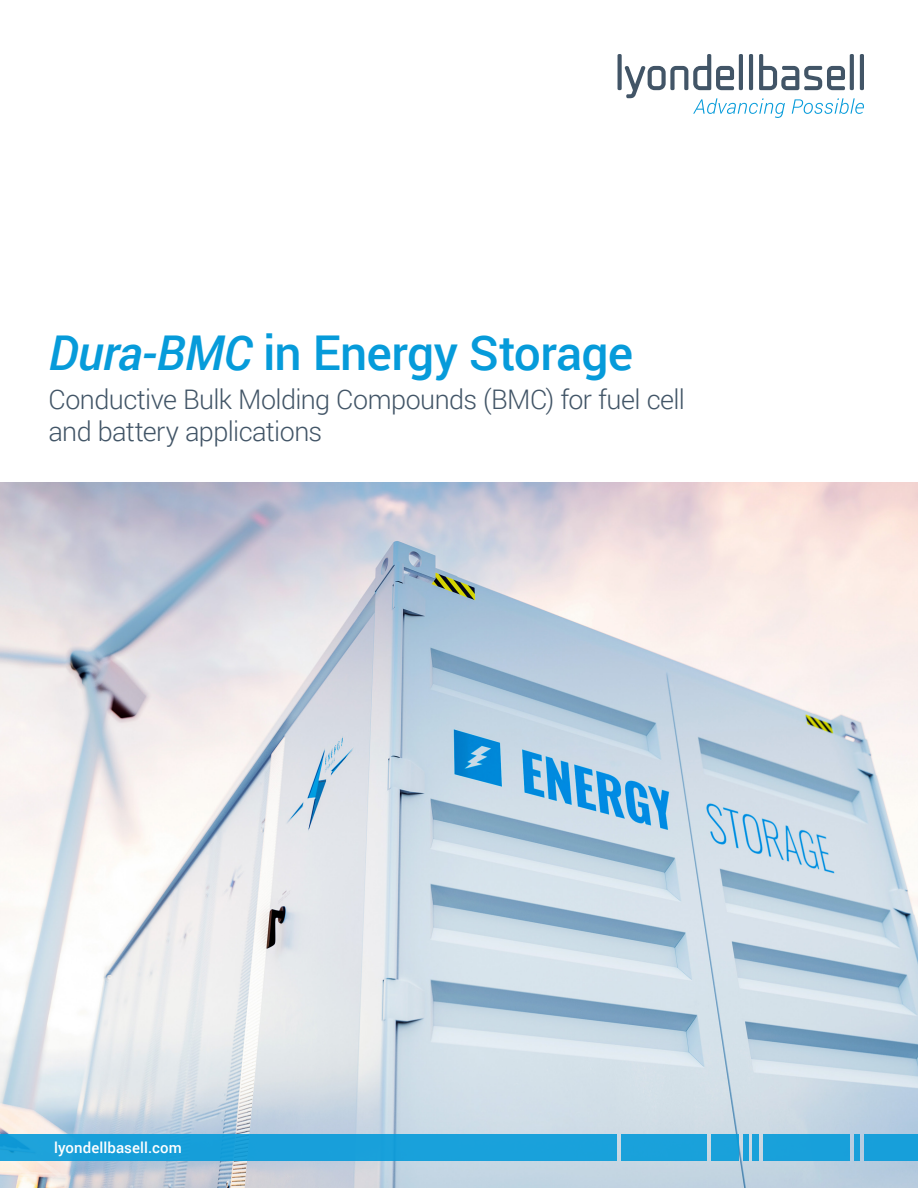
<style>
.page{position:relative;width:918px;height:1188px;background:#fff}
.page>*{position:absolute;margin:0;border:0;box-sizing:border-box;transform-origin:0 0}
.B-Header-Product_Nam{font:500 48px "Roboto";letter-spacing:-.015em;color:#069bda}
.B-Header-Product_Des{font:300 27px/32.4px "Roboto";letter-spacing:-.02em;color:#425567}
.Web{font:500 15px "Roboto";letter-spacing:.01em;color:#fff}
.s1{font-style:italic}
</style>
<div class="page">
<img style="left:0;top:482px;width:918px;height:706px">
<div style="left:0;top:1134px;width:617px;height:27px;background:#19a0da"></div>
<div style="left:621px;top:1134px;width:86px;height:27px;background:#1aa1da"></div>
<div style="left:711px;top:1134px;width:27px;height:27px;background:#1aa1da"></div>
<div style="left:743px;top:1134px;width:6px;height:27px;background:#1aa1da"></div>
<div style="left:753px;top:1134px;width:6px;height:27px;background:#19a1da"></div>
<div style="left:763px;top:1134px;width:86px;height:27px;background:#19a0da"></div>
<div style="left:854px;top:1134px;width:5px;height:27px;background:#189fda"></div>
<div style="left:864px;top:1134px;width:54px;height:27px;background:#179fda"></div>
<svg style="left:618px;top:54px;width:4px;height:36px"></svg>
<svg style="left:625px;top:54px;width:239px;height:64px"></svg>
<p class="B-Header-Product_Nam" style="left:48px;top:319px;width:586px"><span class="s1">Dura-BMC</span> in Energy Storage</p>
<p class="B-Header-Product_Des" style="left:48px;top:382px;width:638px">Conductive Bulk Molding Compounds (BMC) for fuel cell and battery applications</p>
<p class="Web" style="left:54px;top:1137px;width:129px">lyondellbasell.com</p>
</div>
